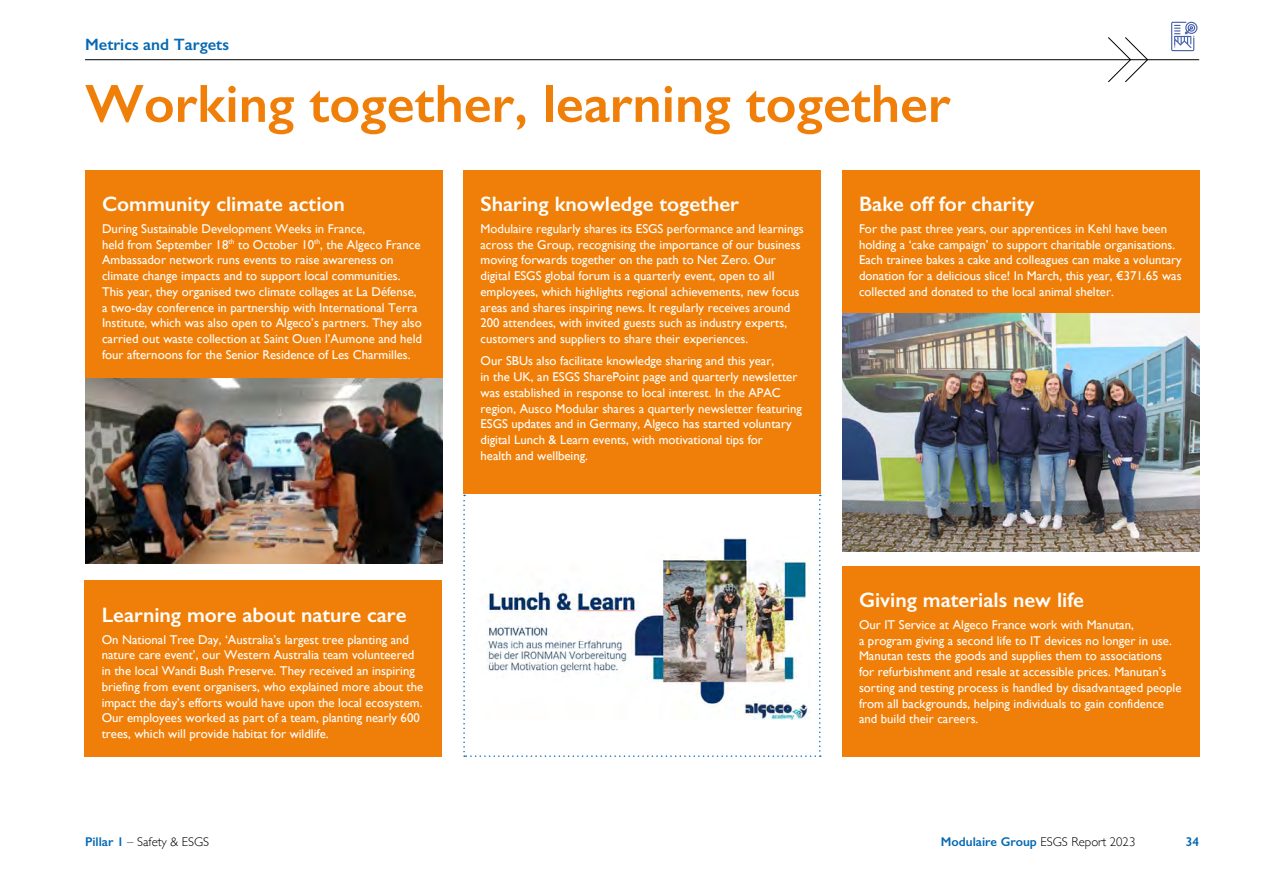
<style>
.page{position:relative;width:1263px;height:893px;background:#fff}
.page>*{position:absolute;margin:0;border:0;box-sizing:border-box;transform-origin:0 0}
.t1{font:600 54px "Gill Sans";color:#f07f09}
.t2{font:600 21px "Gill Sans";color:#fff}
.t3{font:600 16.5px "Gill Sans";color:#0669b3}
.t4{font:12.75px/15.8px "Gill Sans";color:#fff}
.t5{font:600 12.75px "Gill Sans";color:#0669b3}
.t6{font:300 12.75px "Gill Sans";color:#000}
.s1{font-weight:600;color:#0669b3}
.s2{font-weight:300;color:#000}
</style>
<div class="page">
<hr style="left:85px;top:59px;width:1114px;height:1px;background:#000">
<svg style="left:1108px;top:37px;width:40px;height:45px"></svg>
<div style="left:463px;top:170px;width:358px;height:323px;background:#f07f09"></div>
<div style="left:842px;top:170px;width:357px;height:143px;background:#f07f09"></div>
<img style="left:842px;top:313px;width:357px;height:238px">
<div style="left:85px;top:170px;width:357px;height:225px;background:#f07f09"></div>
<div style="left:85px;top:581px;width:357px;height:176px;background:#f07f09"></div>
<div style="left:842px;top:566px;width:357px;height:190px;background:#f07f09"></div>
<img style="left:463px;top:495px;width:358px;height:262px">
<svg style="left:1171px;top:22px;width:26px;height:29px"></svg>
<img style="left:85px;top:378px;width:357px;height:186px">
<p class="t3" style="left:85px;top:34px;width:145px">Metrics and Targets</p>
<h1 class="t1" style="left:85px;top:71px;width:867px">Working together, learning together</h1>
<h2 class="t2" style="left:102px;top:191px;width:244px">Community climate action</h2>
<p class="t4" style="left:102px;top:221px;width:321px">During Sustainable Development Weeks in France,<br>held from September 18<sup>th</sup> to October 10<sup>th</sup>, the Algeco France Ambassador network runs events to raise awareness on climate change impacts and to support local communities.<br>This year, they organised two climate collages at La Défense, a two-day conference in partnership with International Terra Institute, which was also open to Algeco’s partners. They also carried out waste collection at Saint Ouen l’Aumone and held four afternoons for the Senior Residence of Les Charmilles.</p>
<h2 class="t2" style="left:102px;top:602px;width:306px">Learning more about nature care</h2>
<p class="t4" style="left:102px;top:631px;width:323px">On National Tree Day, ‘Australia’s largest tree planting and nature care event’, our Western Australia team volunteered in the local Wandi Bush Preserve. They received an inspiring briefing from event organisers, who explained more about the impact the day’s efforts would have upon the local ecosystem.<br>Our employees worked as part of a team, planting nearly 600 trees, which will provide habitat for wildlife.</p>
<h2 class="t2" style="left:480px;top:191px;width:260px">Sharing knowledge together</h2>
<p class="t4" style="left:480px;top:221px;width:325px">Modulaire regularly shares its ESGS performance and learnings across the Group, recognising the importance of our business moving forwards together on the path to Net Zero. Our digital ESGS global forum is a quarterly event, open to all employees, which highlights regional achievements, new focus areas and shares inspiring news. It regularly receives around 200 attendees, with invited guests such as industry experts, customers and suppliers to share their experiences.</p>
<p class="t4" style="left:480px;top:353px;width:323px">Our SBUs also facilitate knowledge sharing and this year,<br>in the UK, an ESGS SharePoint page and quarterly newsletter was established in response to local interest. In the APAC region, Ausco Modular shares a quarterly newsletter featuring ESGS updates and in Germany, Algeco has started voluntary digital Lunch &amp; Learn events, with motivational tips for<br>health and wellbeing.</p>
<h2 class="t2" style="left:859px;top:191px;width:177px">Bake off for charity</h2>
<p class="t4" style="left:859px;top:221px;width:324px">For the past three years, our apprentices in Kehl have been holding a ‘cake campaign’ to support charitable organisations.<br>Each trainee bakes a cake and colleagues can make a voluntary donation for a delicious slice! In March, this year, €371.65 was collected and donated to the local animal shelter.</p>
<h2 class="t2" style="left:859px;top:587px;width:226px">Giving materials new life</h2>
<p class="t4" style="left:859px;top:617px;width:324px">Our IT Service at Algeco France work with Manutan,<br>a program giving a second life to IT devices no longer in use.<br>Manutan tests the goods and supplies them to associations<br>for refurbishment and resale at accessible prices. Manutan’s sorting and testing process is handled by disadvantaged people from all backgrounds, helping individuals to gain confidence and build their careers.</p>
<p class="t6" style="left:85px;top:832px;width:126px"><span class="s1">Pillar 1</span> – Safety &amp; ESGS</p>
<p class="t5" style="left:941px;top:834px;width:196px">Modulaire Group <span class="s2">ESGS Report 2023</span></p>
<p class="t5" style="left:1186px;top:834px;width:15px">34</p>
</div>
